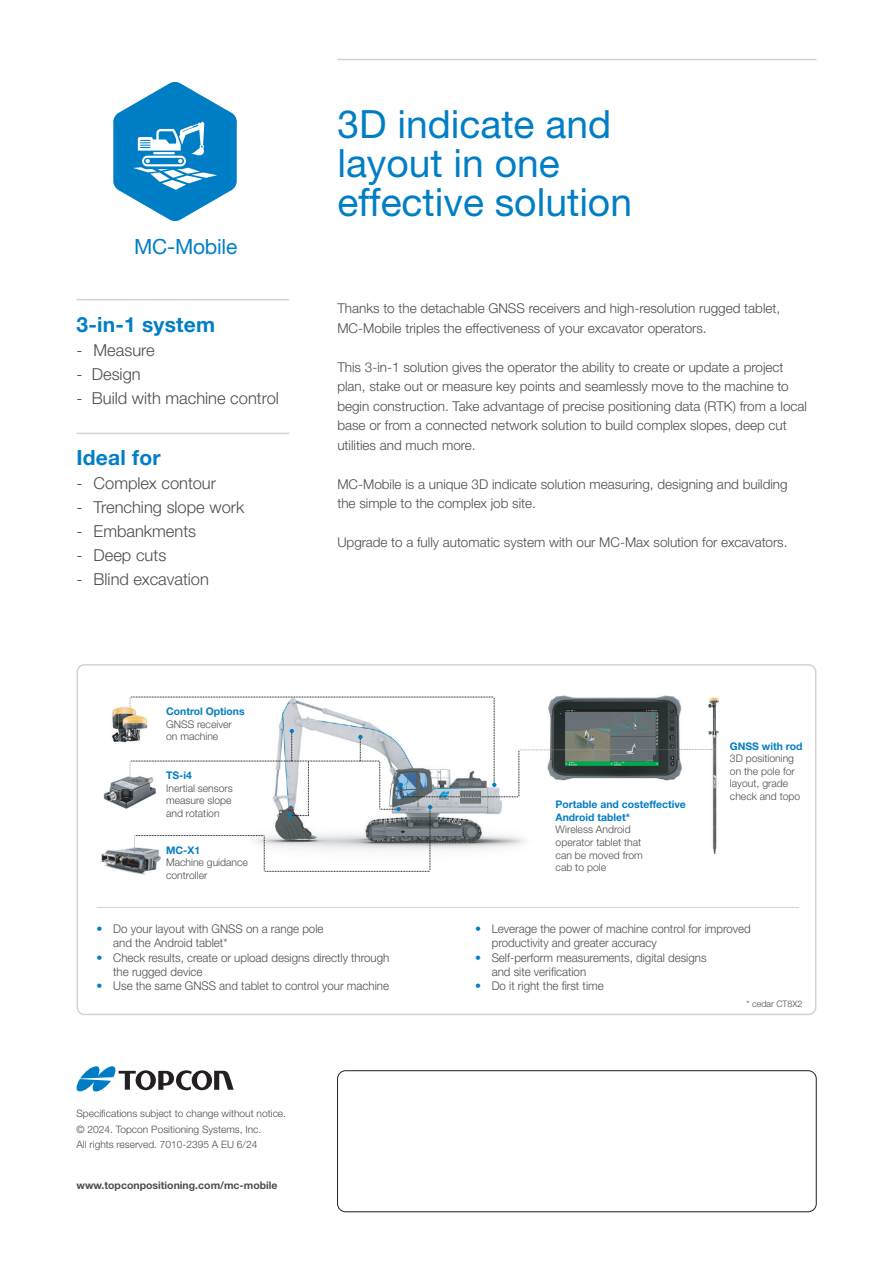
<style>
.page{position:relative;width:893px;height:1263px;background:#fff}
.page>*{position:absolute;margin:0;border:0;box-sizing:border-box;transform-origin:0 0}
.t1{font:39px/39px "Helvetica Neue LT Std";color:#007ec5}
.t2{font:700 21px "Helvetica Neue LTW1 G";letter-spacing:.01em;color:#007ec5}
.t3{font:21px "Helvetica Neue LT Std";letter-spacing:-.01em;color:#007ec5}
.t4{font:300 16.5px "Helvetica Neue LTW1 G";color:#4b4c4d}
.t5{font:300 13.5px/19.5px "Helvetica Neue LTW1 G";color:#4b4c4d}
.t6{font:300 12px/14.4px "Helvetica Neue LT Std";color:#4b4c4d;scale:.96 1}
.t7{font:300 10.5px/12.6px "Helvetica Neue LT Std";color:#4b4c4d}
.t8{font:700 10.5px/12.6px "Helvetica Neue LT Std";color:#007ec5}
.t9{font:700 10.5px "Helvetica Neue LT Std";color:#4b4c4d}
.t10{font:300 10.2px/15.8px "Helvetica Neue LT Std";color:#4b4c4d}
.t11{font:300 9px "Helvetica Neue LT Std";color:#4b4c4d}
.s1{color:#007ec5}
</style>
<div class="page">
<hr style="left:337px;top:59px;width:479px;height:1px;background:#d1d2d4">
<div style="left:337px;top:1070px;width:479px;height:142px;border:1px solid #231f20;border-radius:8px"></div>
<svg style="left:76px;top:1066px;width:158px;height:25px"></svg>
<hr style="left:77px;top:299px;width:212px;height:1px;background:#d1d2d4">
<hr style="left:77px;top:433px;width:212px;height:1px;background:#d1d2d4">
<div style="left:77px;top:664px;width:739px;height:351px;border:2px solid #d1d2d4;border-radius:7px"></div>
<hr style="left:97px;top:907px;width:702px;height:1px;background:#d1d2d4">
<svg style="left:113px;top:82px;width:124px;height:139px"></svg>
<img style="left:236px;top:696px;width:258px;height:1px">
<img style="left:103px;top:768px;width:27px;height:41px">
<img style="left:101px;top:848px;width:45px;height:27px">
<img style="left:715px;top:697px;width:5px;height:157px">
<img style="left:112px;top:698px;width:18px;height:44px">
<img style="left:118px;top:713px;width:12px;height:30px">
<svg style="left:130px;top:697px;width:585px;height:175px"></svg>
<h2 class="t3" style="left:134px;top:234px;width:105px">MC-Mobile</h2>
<h2 class="t2" style="left:77px;top:311px;width:140px">3-in-1 system</h2>
<p class="t4" style="left:77px;top:340px;width:80px">- Measure</p>
<p class="t4" style="left:77px;top:364px;width:66px">- Design</p>
<p class="t4" style="left:77px;top:388px;width:204px">- Build with machine control</p>
<h2 class="t2" style="left:77px;top:445px;width:86px">Ideal for</h2>
<p class="t4" style="left:77px;top:473px;width:141px">- Complex contour</p>
<p class="t4" style="left:77px;top:497px;width:169px">- Trenching slope work</p>
<p class="t4" style="left:77px;top:521px;width:121px">- Embankments</p>
<p class="t4" style="left:77px;top:545px;width:91px">- Deep cuts</p>
<p class="t4" style="left:77px;top:569px;width:134px">- Blind excavation</p>
<p class="t8" style="left:166px;top:705px;width:80px">Control Options</p>
<p class="t7" style="left:166px;top:717px;width:67px">GNSS receiver on machine</p>
<p class="t8" style="left:166px;top:769px;width:27px">TS-i4</p>
<p class="t7" style="left:166px;top:781px;width:68px">Inertial sensors measure slope and rotation</p>
<p class="t8" style="left:166px;top:843px;width:36px">MC-X1</p>
<p class="t7" style="left:166px;top:856px;width:83px">Machine guidance controller</p>
<h1 class="t1" style="left:337px;top:104px;width:296px">3D indicate and layout in one effective solution</h1>
<p class="t5" style="left:337px;top:298px;width:444px">Thanks to the detachable GNSS receivers and high-resolution rugged tablet,<br>MC-Mobile triples the effectiveness of your excavator operators.</p>
<p class="t5" style="left:337px;top:357px;width:471px">This 3-in-1 solution gives the operator the ability to create or update a project plan, stake out or measure key points and seamlessly move to the machine to begin construction. Take advantage of precise positioning data (RTK) from a local base or from a connected network solution to build complex slopes, deep cut utilities and much more.</p>
<p class="t5" style="left:337px;top:474px;width:452px">MC-Mobile is a unique 3D indicate solution measuring, designing and building the simple to the complex job site.</p>
<p class="t5" style="left:337px;top:532px;width:452px">Upgrade to a fully automatic system with our MC-Max solution for excavators.</p>
<p class="t8" style="left:556px;top:798px;width:132px">Portable and costeffective<br>Android tablet*</p>
<p class="t7" style="left:556px;top:823px;width:89px">Wireless Android operator tablet that can be moved from cab to pole</p>
<p class="t8" style="left:730px;top:739px;width:74px">GNSS with rod</p>
<p class="t7" style="left:730px;top:752px;width:72px">3D positioning on the pole for layout, grade check and topo</p>
<p class="t6" style="left:113px;top:921px;width:220px;text-indent:-17px"><span class="s1">•</span> Do your layout with GNSS on a range pole and the Android tablet*</p>
<p class="t6" style="left:113px;top:950px;width:289px;text-indent:-17px"><span class="s1">•</span> Check results, create or upload designs directly through the rugged device</p>
<p class="t6" style="left:97px;top:978px;width:306px"><span class="s1">•</span> Use the same GNSS and tablet to control your machine</p>
<p class="t10" style="left:77px;top:1105px;width:211px">Specifications subject to change without notice. © 2024. Topcon Positioning Systems, Inc.<br>All rights reserved. 7010-2395 A EU 6/24</p>
<p class="t9" style="left:77px;top:1178px;width:203px">www.topconpositioning.com/mc-mobile</p>
<p class="t6" style="left:492px;top:921px;width:271px;text-indent:-17px"><span class="s1">•</span> Leverage the power of machine control for improved productivity and greater accuracy</p>
<p class="t6" style="left:492px;top:950px;width:225px;text-indent:-17px"><span class="s1">•</span> Self-perform measurements, digital designs and site verification</p>
<p class="t6" style="left:475px;top:978px;width:136px"><span class="s1">•</span> Do it right the first time</p>
<p class="t11" style="left:746px;top:998px;width:58px">* cedar CT8X2</p>
</div>
